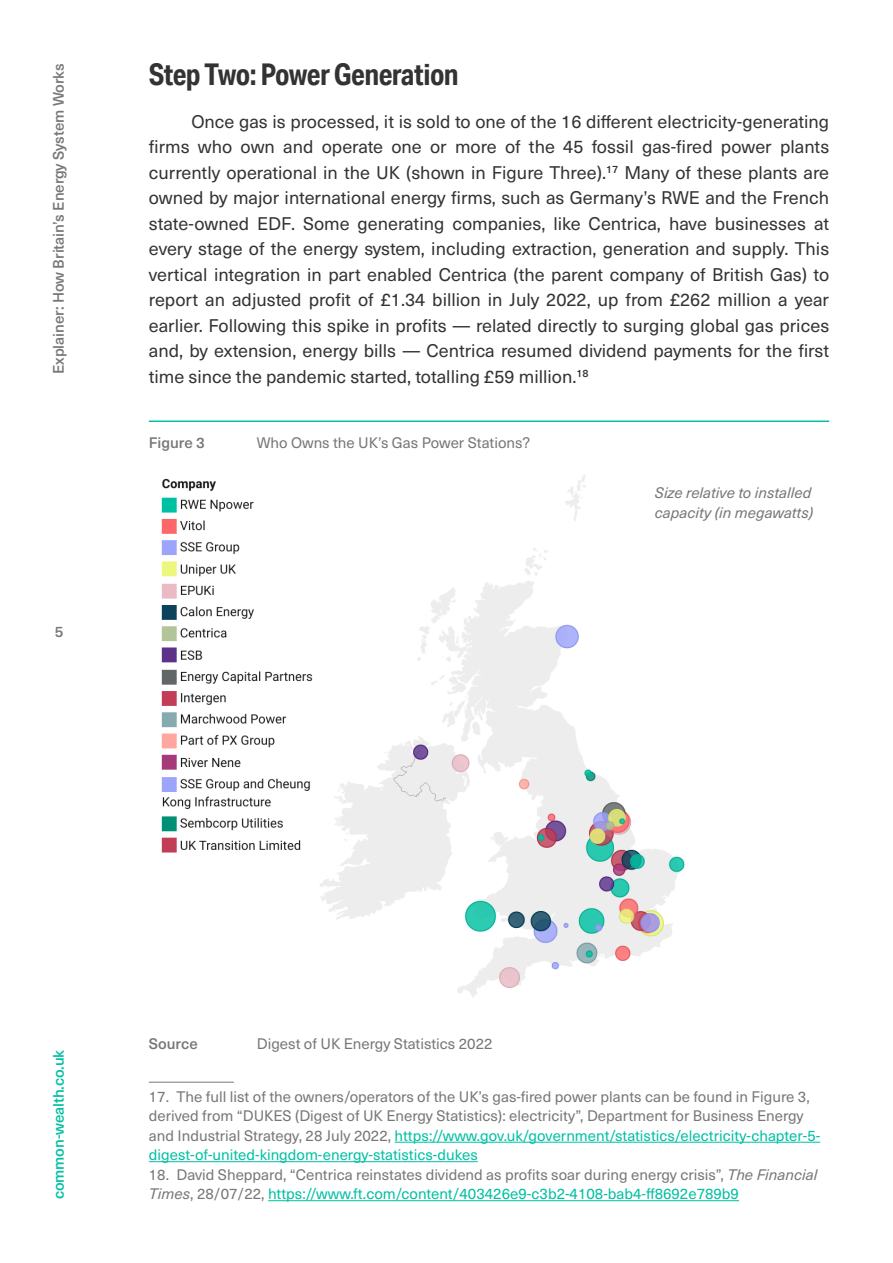
<style>
.page{position:relative;width:893px;height:1263px;background:#fff}
.page>*{position:absolute;margin:0;border:0;box-sizing:border-box;transform-origin:0 0}
.t1{font:700 30px "Aktiv Grotesk Cd";letter-spacing:-.02em;color:#333}
.t2{font:18px/25.5px "Neue Haas Unica W1 G";color:#333;text-align:justify}
.t3{font:15px/19.5px "Neue Haas Unica W1 G";color:#777}
.t4{font:500 15px "Neue Haas Unica W1 G";letter-spacing:-.005em;color:#777}
.t5{font:italic 15px/19.5px "Neue Haas Unica W1 G";color:#777}
.t6{font:500 15px "Neue Haas Unica W1 G";letter-spacing:-.01em;color:#00c0a3}
.s1{color:#00c0a3}
.s2{font-style:italic}
</style>
<div class="page">
<hr style="left:149px;top:420px;width:680px;height:2px;background:#00c0a3">
<hr style="left:149px;top:1082px;width:85px;height:1px;background:#777">
<hr style="left:395px;top:1142px;width:425px;height:1px;background:#00c0a3">
<hr style="left:149px;top:1161px;width:329px;height:1px;background:#00c0a3">
<hr style="left:268px;top:1200px;width:471px;height:1px;background:#00c0a3">
<img style="left:161px;top:475px;width:524px;height:522px">
<p class="t4" style="left:47px;top:374px;width:312px;rotate:-90deg">Explainer: How Britain’s Energy System Works</p>
<h1 class="t1" style="left:149px;top:56px;width:311px">Step Two: Power Generation</h1>
<p class="t2" style="left:149px;top:108px;width:682px;text-indent:43px">Once gas is processed, it is sold to one of the 16 different electricity-generating firms who own and operate one or more of the 45 fossil gas-fired power plants currently operational in the UK (shown in Figure Three).<sup>17</sup> Many of these plants are owned by major international energy firms, such as Germany’s RWE and the French state-owned EDF. Some generating companies, like Centrica, have businesses at every stage of the energy system, including extraction, generation and supply. This vertical integration in part enabled Centrica (the parent company of British Gas) to report an adjusted profit of £1.34 billion in July 2022, up from £262 million a year earlier. Following this spike in profits — related directly to surging global gas prices and, by extension, energy bills — Centrica resumed dividend payments for the first time since the pandemic started, totalling £59 million.<sup>18</sup></p>
<p class="t4" style="left:55px;top:621px;width:10px">5</p>
<p class="t4" style="left:149px;top:431px;width:58px">Figure 3</p>
<p class="t3" style="left:257px;top:432px;width:275px">Who Owns the UK’s Gas Power Stations?</p>
<p class="t5" style="left:655px;top:482px;width:160px">Size relative to installed capacity (in megawatts)</p>
<p class="t6" style="left:47px;top:1199px;width:151px;rotate:-90deg">common-wealth.co.uk</p>
<p class="t4" style="left:149px;top:1032px;width:50px">Source</p>
<p class="t3" style="left:257px;top:1033px;width:237px">Digest of UK Energy Statistics 2022</p>
<p class="t3" style="left:149px;top:1086px;width:673px">17. The full list of the owners/operators of the UK’s gas-fired power plants can be found in Figure 3, derived from “DUKES (Digest of UK Energy Statistics): electricity”, Department for Business Energy and Industrial Strategy, 28 July 2022, <span class="s1">https://www.gov.uk/government/statistics/electricity-chapter-5- digest-of-united-kingdom-energy-statistics-dukes</span></p>
<p class="t3" style="left:149px;top:1164px;width:670px">18. David Sheppard, “Centrica reinstates dividend as profits soar during energy crisis”, <span class="s2">The Financial<br>Times</span>, 28/07/22, <span class="s1">https://www.ft.com/content/403426e9-c3b2-4108-bab4-ff8692e789b9</span></p>
</div>
